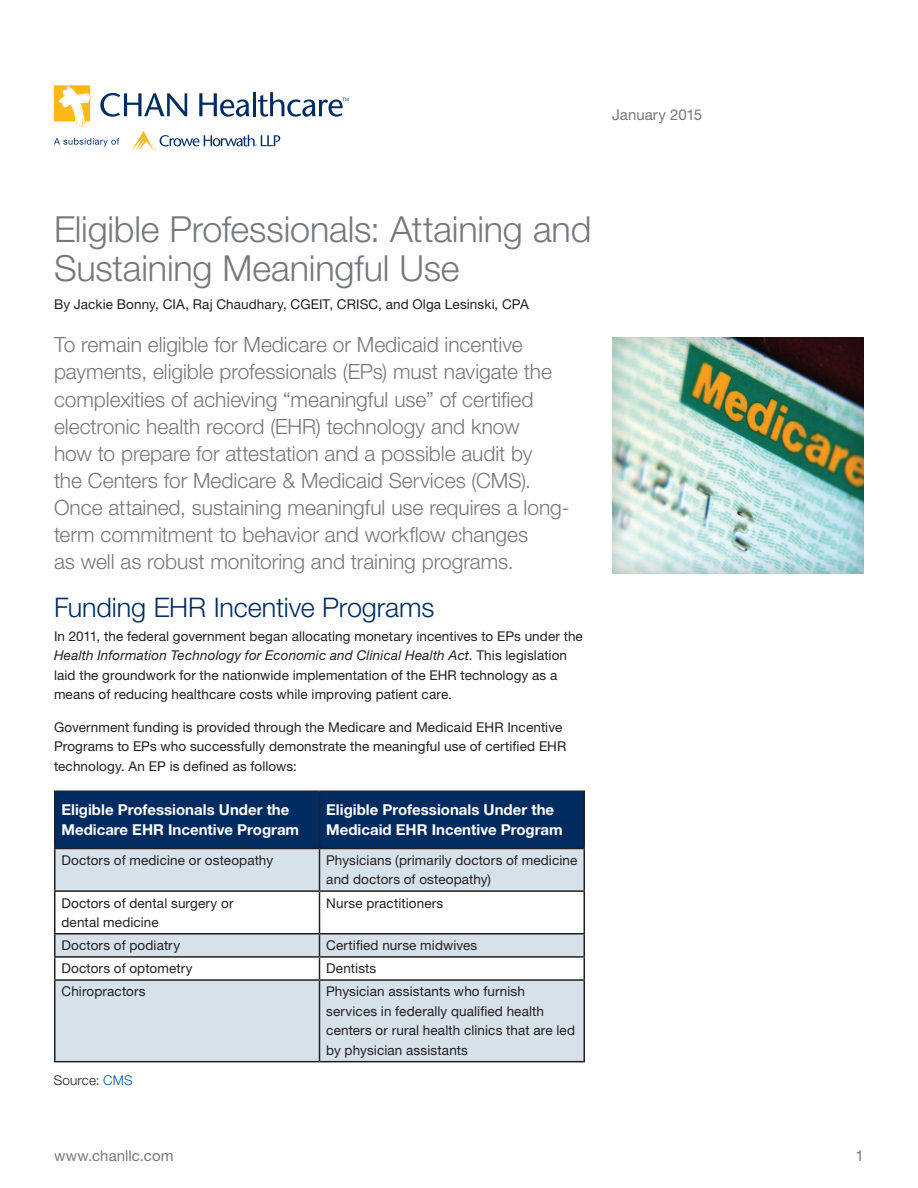
<style>
.page{position:relative;width:918px;height:1188px;background:#fff}
.page>*{position:absolute;margin:0;border:0;box-sizing:border-box;transform-origin:0 0}
.t1{font:300 36px/39px "Helvetica Neue LT Std";letter-spacing:-.005em;color:#76787b}
.t2{font:300 27px "Helvetica Neue LT Std";letter-spacing:-.005em;color:#002c62}
.t3{font:300 21px/27px "Helvetica Neue LT Std";letter-spacing:-.005em;color:#76787b}
.t4{font:700 15px/19.5px "Helvetica Neue LT Std";color:#fff}
.t5{font:15px "Helvetica Neue LT Std";letter-spacing:.005em;color:#76787b}
.t6{font:13.5px/19.5px "Helvetica Neue LT Std";letter-spacing:.01em;color:#231f20}
.t7{font:300 13.5px "Helvetica Neue LT Std";letter-spacing:.01em;color:#231f20}
.s1{font-style:italic}
.s2{color:#0155a5}
</style>
<div class="page">
<svg style="left:54px;top:85px;width:37px;height:41px"></svg>
<svg style="left:100px;top:93px;width:87px;height:24px"></svg>
<svg style="left:199px;top:93px;width:50px;height:24px"></svg>
<hr style="left:253px;top:92px;width:3px;height:24px;background:#002c62">
<svg style="left:258px;top:92px;width:91px;height:25px"></svg>
<svg style="left:54px;top:138px;width:65px;height:8px"></svg>
<svg style="left:132px;top:131px;width:148px;height:20px"></svg>
<div style="left:611px;top:335px;width:255px;height:240px;background:#231f20;opacity:.25"></div>
<div style="left:56px;top:792px;width:528px;height:56px;background:#002c62"></div>
<svg style="left:56px;top:849px;width:528px;height:212px;fill:#d6e1ea"></svg>
<hr style="left:54px;top:791px;width:266px;height:1px;background:#231f20">
<hr style="left:54px;top:792px;width:2px;height:56px;background:#231f20">
<hr style="left:320px;top:791px;width:265px;height:1px;background:#231f20">
<hr style="left:319px;top:792px;width:1px;height:56px;background:#231f20">
<hr style="left:584px;top:792px;width:1px;height:56px;background:#231f20">
<hr style="left:54px;top:848px;width:266px;height:1px;background:#231f20">
<hr style="left:54px;top:849px;width:2px;height:41px;background:#231f20">
<hr style="left:320px;top:848px;width:265px;height:1px;background:#231f20">
<hr style="left:319px;top:849px;width:1px;height:41px;background:#231f20">
<hr style="left:584px;top:849px;width:1px;height:41px;background:#231f20">
<hr style="left:54px;top:890px;width:266px;height:2px;background:#231f20">
<hr style="left:54px;top:892px;width:2px;height:41px;background:#231f20">
<hr style="left:320px;top:890px;width:265px;height:2px;background:#231f20">
<hr style="left:319px;top:892px;width:1px;height:41px;background:#231f20">
<hr style="left:584px;top:892px;width:1px;height:41px;background:#231f20">
<hr style="left:54px;top:933px;width:266px;height:2px;background:#231f20">
<hr style="left:54px;top:935px;width:2px;height:21px;background:#231f20">
<hr style="left:320px;top:933px;width:265px;height:2px;background:#231f20">
<hr style="left:54px;top:956px;width:266px;height:2px;background:#231f20">
<hr style="left:54px;top:958px;width:2px;height:21px;background:#231f20">
<hr style="left:320px;top:956px;width:265px;height:2px;background:#231f20">
<svg style="left:319px;top:935px;width:1px;height:44px"></svg>
<svg style="left:584px;top:935px;width:1px;height:44px"></svg>
<hr style="left:54px;top:979px;width:266px;height:2px;background:#231f20">
<hr style="left:54px;top:981px;width:2px;height:80px;background:#231f20">
<hr style="left:320px;top:979px;width:265px;height:2px;background:#231f20">
<hr style="left:319px;top:981px;width:1px;height:80px;background:#231f20">
<hr style="left:584px;top:981px;width:1px;height:80px;background:#231f20">
<hr style="left:54px;top:1061px;width:266px;height:1px;background:#231f20">
<hr style="left:320px;top:1061px;width:265px;height:1px;background:#231f20">
<p class="t5" style="left:612px;top:106px;width:92px">January 2015</p>
<h1 class="t1" style="left:54px;top:209px;width:539px">Eligible Professionals: Attaining and<br>Sustaining Meaningful Use</h1>
<p class="t6" style="left:54px;top:295px;width:476px">By Jackie Bonny, CIA, Raj Chaudhary, CGEIT, CRISC, and Olga Lesinski, CPA</p>
<p class="t3" style="left:54px;top:331px;width:517px">To remain eligible for Medicare or Medicaid incentive payments, eligible professionals (EPs) must navigate the complexities of achieving “meaningful use” of certified electronic health record (EHR) technology and know<br>how to prepare for attestation and a possible audit by<br>the Centers for Medicare &amp; Medicaid Services (CMS).<br>Once attained, sustaining meaningful use requires a long&shy;term commitment to behavior and workflow changes<br>as well as robust monitoring and training programs.</p>
<h2 class="t2" style="left:54px;top:591px;width:382px">Funding EHR Incentive Programs</h2>
<p class="t6" style="left:54px;top:626px;width:530px">In 2011, the federal government began allocating monetary incentives to EPs under the <span class="s1">Health Information Technology for Economic and Clinical Health Act</span>. This legislation laid the groundwork for the nationwide implementation of the EHR technology as a means of reducing healthcare costs while improving patient care.</p>
<p class="t6" style="left:54px;top:717px;width:514px">Government funding is provided through the Medicare and Medicaid EHR Incentive<br>Programs to EPs who successfully demonstrate the meaningful use of certified EHR technology. An EP is defined as follows:</p>
<p class="t4" style="left:62px;top:800px;width:239px">Eligible Professionals Under the<br>Medicare EHR Incentive Program</p>
<p class="t4" style="left:326px;top:800px;width:238px">Eligible Professionals Under the<br>Medicaid EHR Incentive Program</p>
<p class="t6" style="left:62px;top:850px;width:213px">Doctors of medicine or osteopathy</p>
<p class="t6" style="left:326px;top:850px;width:253px">Physicians (primarily doctors of medicine and doctors of osteopathy)</p>
<p class="t6" style="left:62px;top:893px;width:174px">Doctors of dental surgery or dental medicine</p>
<p class="t6" style="left:326px;top:893px;width:119px">Nurse practitioners</p>
<p class="t6" style="left:62px;top:935px;width:120px">Doctors of podiatry</p>
<p class="t6" style="left:326px;top:935px;width:153px">Certified nurse midwives</p>
<p class="t6" style="left:62px;top:959px;width:133px">Doctors of optometry</p>
<p class="t6" style="left:326px;top:959px;width:52px">Dentists</p>
<p class="t6" style="left:62px;top:982px;width:86px">Chiropractors</p>
<p class="t6" style="left:326px;top:982px;width:250px">Physician assistants who furnish services in federally qualified health centers or rural health clinics that are led by physician assistants</p>
<p class="t7" style="left:54px;top:1072px;width:80px">Source: <span class="s2">CMS</span></p>
<p class="t5" style="left:54px;top:1147px;width:121px">www.chanllc.com</p>
<p class="t5" style="left:856px;top:1147px;width:10px">1</p>
</div>
